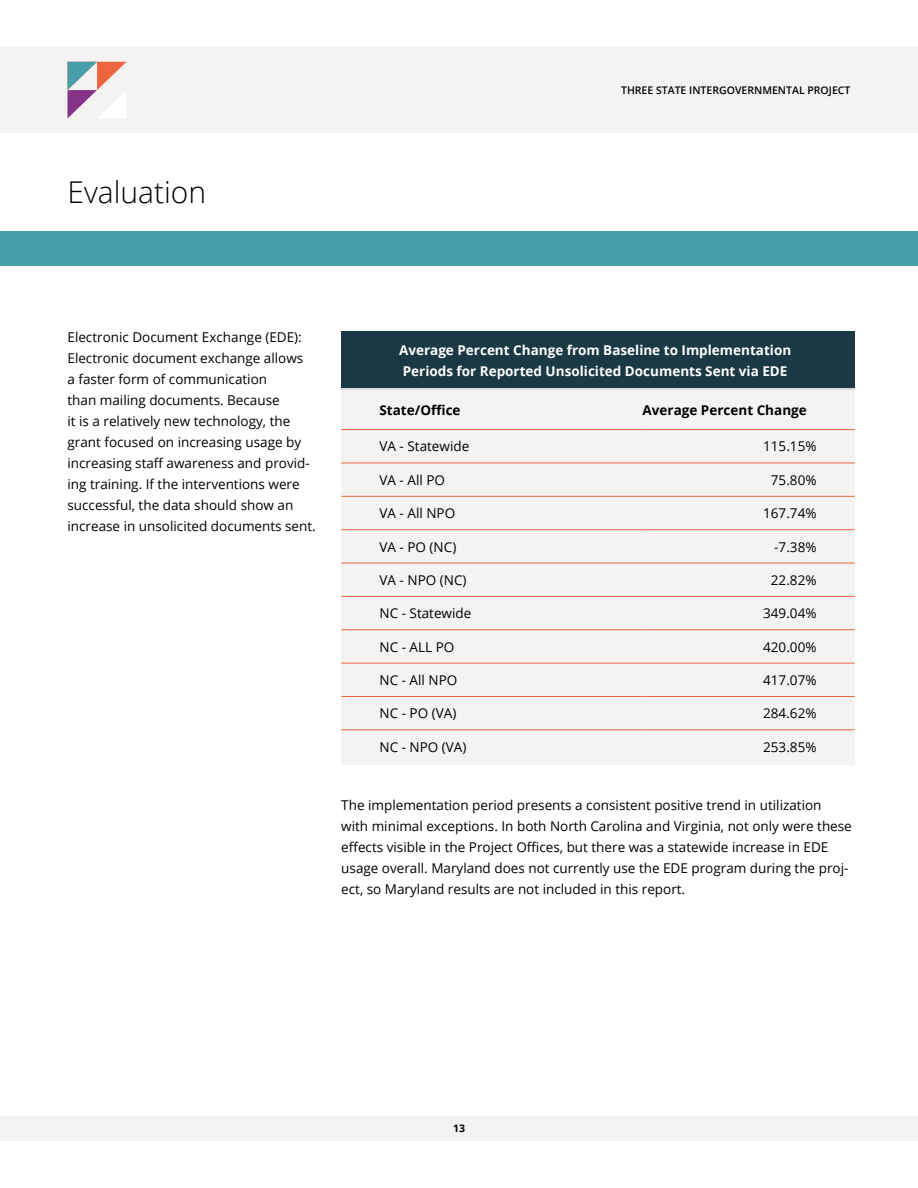
<style>
.page{position:relative;width:918px;height:1188px;background:#fff}
.page>*{position:absolute;margin:0;border:0;box-sizing:border-box;transform-origin:0 0}
.Heading_2___20pt{font:300 30px "Open Sans";color:#000}
.Body___9pt{font:13.5px/21px "Open Sans";color:#000}
.Body___9pt-2{font:700 13.5px/21px "Open Sans";color:#fff}
._9pt_align_right{font:13.5px "Open Sans";color:#000}
._9pt_align_right-2{font:700 13.5px "Open Sans";color:#000}
.Body___9pt-3{font:700 13.5px "Open Sans";color:#000}
.t1{font:600 10.5px "Open Sans";color:#000}
.t2{font:700 10.5px "Open Sans";color:#000}
</style>
<div class="page">
<div style="left:0;top:47px;width:918px;height:86px;background:#f4f3f1"></div>
<div style="left:0;top:1116px;width:918px;height:25px;background:#f4f3f1"></div>
<svg style="left:68px;top:62px;width:58px;height:56px"></svg>
<div style="left:0;top:231px;width:918px;height:35px;background:#489fab"></div>
<div style="left:341px;top:332px;width:514px;height:56px;background:#1b3845"></div>
<div style="left:341px;top:388px;width:514px;height:376px;background:#f4f3f1"></div>
<hr style="left:341px;top:388px;width:302px;height:2px;background:#d2d2d1">
<hr style="left:643px;top:388px;width:212px;height:2px;background:#d2d2d1">
<hr style="left:341px;top:429px;width:302px;height:1px;background:#ec653f">
<hr style="left:643px;top:429px;width:212px;height:1px;background:#ec653f">
<hr style="left:341px;top:463px;width:302px;height:1px;background:#ec653f">
<hr style="left:643px;top:463px;width:212px;height:1px;background:#ec653f">
<hr style="left:341px;top:496px;width:302px;height:1px;background:#ec653f">
<hr style="left:643px;top:496px;width:212px;height:1px;background:#ec653f">
<hr style="left:341px;top:529px;width:302px;height:1px;background:#ec653f">
<hr style="left:643px;top:529px;width:212px;height:1px;background:#ec653f">
<hr style="left:341px;top:563px;width:302px;height:1px;background:#ec653f">
<hr style="left:643px;top:563px;width:212px;height:1px;background:#ec653f">
<hr style="left:341px;top:596px;width:302px;height:1px;background:#ec653f">
<hr style="left:643px;top:596px;width:212px;height:1px;background:#ec653f">
<hr style="left:341px;top:629px;width:302px;height:1px;background:#ec653f">
<hr style="left:643px;top:629px;width:212px;height:1px;background:#ec653f">
<hr style="left:341px;top:663px;width:302px;height:1px;background:#ec653f">
<hr style="left:643px;top:663px;width:212px;height:1px;background:#ec653f">
<hr style="left:341px;top:696px;width:302px;height:1px;background:#ec653f">
<hr style="left:643px;top:696px;width:212px;height:1px;background:#ec653f">
<hr style="left:341px;top:729px;width:302px;height:1px;background:#ec653f">
<hr style="left:643px;top:729px;width:212px;height:1px;background:#ec653f">
<p class="Heading_2___20pt" style="left:68px;top:172px;width:140px">Evaluation</p>
<p class="t1" style="left:621px;top:83px;width:231px">THREE STATE INTERGOVERNMENTAL PROJECT</p>
<p class="Body___9pt" style="left:68px;top:326px;width:250px">Electronic Document Exchange (EDE):<br>Electronic document exchange allows<br>a faster form of communication<br>than mailing documents. Because<br>it is a relatively new technology, the grant focused on increasing usage by increasing staff awareness and provid&shy;ing training. If the interventions were successful, the data should show an increase in unsolicited documents sent.</p>
<p class="Body___9pt-2" style="left:399px;top:339px;width:394px">Average Percent Change from Baseline to Implementation<br>Periods for Reported Unsolicited Documents Sent via EDE</p>
<p class="Body___9pt-3" style="left:380px;top:400px;width:83px">State/Office</p>
<p class="_9pt_align_right-2" style="left:643px;top:400px;width:166px">Average Percent Change</p>
<p class="Body___9pt" style="left:380px;top:436px;width:91px">VA - Statewide</p>
<p class="_9pt_align_right" style="left:763px;top:437px;width:55px">115.15%</p>
<p class="Body___9pt" style="left:380px;top:469px;width:67px">VA - All PO</p>
<p class="_9pt_align_right" style="left:771px;top:471px;width:47px">75.80%</p>
<p class="Body___9pt" style="left:380px;top:502px;width:77px">VA - All NPO</p>
<p class="_9pt_align_right" style="left:763px;top:504px;width:55px">167.74%</p>
<p class="Body___9pt" style="left:380px;top:536px;width:78px">VA - PO (NC)</p>
<p class="_9pt_align_right" style="left:774px;top:537px;width:44px">-7.38%</p>
<p class="Body___9pt" style="left:380px;top:569px;width:88px">VA - NPO (NC)</p>
<p class="_9pt_align_right" style="left:771px;top:571px;width:47px">22.82%</p>
<p class="Body___9pt" style="left:380px;top:602px;width:93px">NC - Statewide</p>
<p class="_9pt_align_right" style="left:763px;top:604px;width:55px">349.04%</p>
<p class="Body___9pt" style="left:380px;top:636px;width:76px">NC - ALL PO</p>
<p class="_9pt_align_right" style="left:763px;top:637px;width:55px">420.00%</p>
<p class="Body___9pt" style="left:380px;top:669px;width:79px">NC - All NPO</p>
<p class="_9pt_align_right" style="left:763px;top:671px;width:55px">417.07%</p>
<p class="Body___9pt" style="left:380px;top:703px;width:78px">NC - PO (VA)</p>
<p class="_9pt_align_right" style="left:763px;top:704px;width:55px">284.62%</p>
<p class="Body___9pt" style="left:380px;top:736px;width:88px">NC - NPO (VA)</p>
<p class="_9pt_align_right" style="left:763px;top:738px;width:55px">253.85%</p>
<p class="Body___9pt" style="left:341px;top:794px;width:512px">The implementation period presents a consistent positive trend in utilization with minimal exceptions. In both North Carolina and Virginia, not only were these effects visible in the Project Offices, but there was a statewide increase in EDE usage overall. Maryland does not currently use the EDE program during the proj&shy;ect, so Maryland results are not included in this report.</p>
<p class="t2" style="left:453px;top:1121px;width:13px">13</p>
</div>
